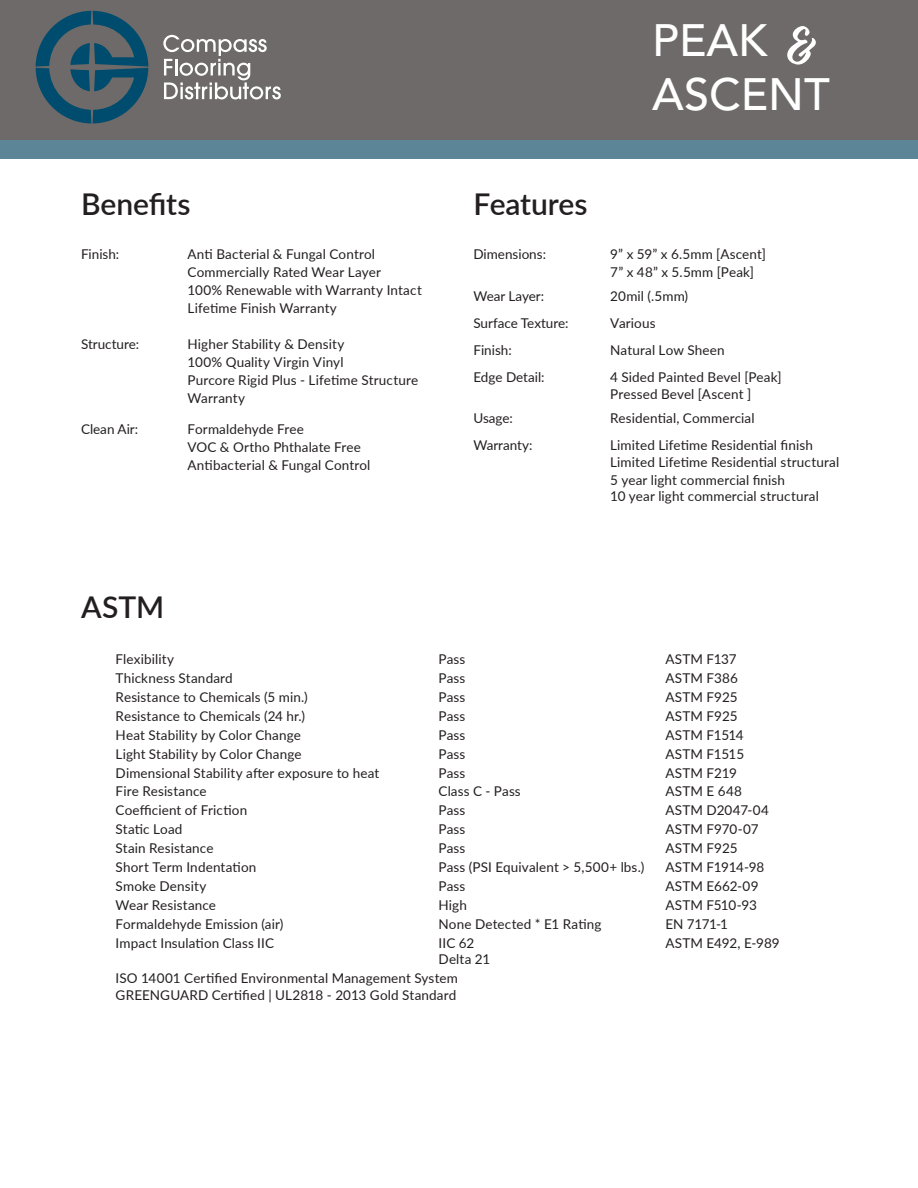
<style>
.page{position:relative;width:918px;height:1188px;background:#fff}
.page>*{position:absolute;margin:0;border:0;box-sizing:border-box;transform-origin:0 0}
.t1{font:52.5px "Modish";color:#fff}
.t2{font:500 45px/54px "Avenir LT Std";color:#fff}
.t3{font:600 30px "Lato";letter-spacing:-.005em;color:#231f20}
.t4{font:13.5px/18px "Lato";letter-spacing:.01em;color:#231f20}
.t5{font:13.5px "Lato";letter-spacing:-.01em;color:#231f20}
</style>
<div class="page">
<div style="left:0;top:140px;width:918px;height:19px;background:#5c8598"></div>
<div style="left:0;top:0;width:918px;height:140px;background:#6e6a69"></div>
<svg style="left:163px;top:35px;width:118px;height:64px"></svg>
<svg style="left:36px;top:11px;width:112px;height:113px"></svg>
<p class="t3" style="left:81px;top:183px;width:111px">Benefits</p>
<p class="t3" style="left:473px;top:183px;width:116px">Features</p>
<h2 class="t2" style="left:652px;top:14px;width:179px">PEAK<br>ASCENT</h2>
<h1 class="t1" style="left:786px;top:15px;width:31px">&amp;</h1>
<p class="t4" style="left:81px;top:245px;width:40px">Finish:</p>
<p class="t4" style="left:188px;top:245px;width:189px">Anti Bacterial &amp; Fungal Control</p>
<p class="t4" style="left:188px;top:263px;width:195px">Commercially Rated Wear Layer</p>
<p class="t4" style="left:188px;top:281px;width:236px">100% Renewable with Warranty Intact</p>
<p class="t4" style="left:188px;top:299px;width:151px">Lifetime Finish Warranty</p>
<p class="t4" style="left:81px;top:334px;width:60px">Structure:</p>
<p class="t4" style="left:188px;top:334px;width:158px">Higher Stability &amp; Density</p>
<p class="t4" style="left:188px;top:352px;width:157px">100% Quality Virgin Vinyl</p>
<p class="t4" style="left:188px;top:370px;width:232px">Purcore Rigid Plus - Lifetime Structure<br>Warranty</p>
<p class="t4" style="left:81px;top:420px;width:59px">Clean Air:</p>
<p class="t4" style="left:188px;top:420px;width:118px">Formaldehyde Free</p>
<p class="t4" style="left:188px;top:438px;width:175px">VOC &amp; Ortho Phthalate Free</p>
<p class="t4" style="left:188px;top:456px;width:184px">Antibacterial &amp; Fungal Control</p>
<p class="t3" style="left:81px;top:585px;width:85px">ASTM</p>
<p class="t4" style="left:473px;top:245px;width:74px">Dimensions:</p>
<p class="t4" style="left:610px;top:245px;width:157px">9” x 59” x 6.5mm [Ascent]</p>
<p class="t4" style="left:610px;top:263px;width:145px">7” x 48” x 5.5mm [Peak]</p>
<p class="t4" style="left:473px;top:287px;width:72px">Wear Layer:</p>
<p class="t4" style="left:610px;top:287px;width:80px">20mil (.5mm)</p>
<p class="t4" style="left:473px;top:314px;width:97px">Surface Texture:</p>
<p class="t4" style="left:610px;top:314px;width:47px">Various</p>
<p class="t4" style="left:473px;top:341px;width:40px">Finish:</p>
<p class="t4" style="left:610px;top:341px;width:116px">Natural Low Sheen</p>
<p class="t4" style="left:473px;top:368px;width:73px">Edge Detail:</p>
<p class="t4" style="left:610px;top:368px;width:173px">4 Sided Painted Bevel [Peak]</p>
<p class="t4" style="left:610px;top:384px;width:143px">Pressed Bevel [Ascent ]</p>
<p class="t4" style="left:473px;top:409px;width:41px">Usage:</p>
<p class="t4" style="left:610px;top:409px;width:146px">Residential, Commercial</p>
<p class="t4" style="left:473px;top:436px;width:60px">Warranty:</p>
<p class="t4" style="left:610px;top:436px;width:204px">Limited Lifetime Residential finish</p>
<p class="t4" style="left:610px;top:452px;width:231px">Limited Lifetime Residential structural</p>
<p class="t4" style="left:610px;top:470px;width:176px">5 year light commercial finish</p>
<p class="t4" style="left:610px;top:486px;width:210px">10 year light commercial structural</p>
<p class="t4" style="left:116px;top:649px;width:60px">Flexibility</p>
<p class="t4" style="left:439px;top:649px;width:28px">Pass</p>
<p class="t4" style="left:665px;top:649px;width:73px">ASTM F137</p>
<p class="t4" style="left:116px;top:668px;width:119px">Thickness Standard</p>
<p class="t4" style="left:439px;top:668px;width:28px">Pass</p>
<p class="t4" style="left:665px;top:668px;width:74px">ASTM F386</p>
<p class="t4" style="left:116px;top:687px;width:194px">Resistance to Chemicals (5 min.)</p>
<p class="t4" style="left:439px;top:687px;width:28px">Pass</p>
<p class="t4" style="left:665px;top:687px;width:74px">ASTM F925</p>
<p class="t4" style="left:116px;top:706px;width:191px">Resistance to Chemicals (24 hr.)</p>
<p class="t4" style="left:439px;top:706px;width:28px">Pass</p>
<p class="t4" style="left:665px;top:706px;width:74px">ASTM F925</p>
<p class="t4" style="left:116px;top:725px;width:187px">Heat Stability by Color Change</p>
<p class="t4" style="left:439px;top:725px;width:28px">Pass</p>
<p class="t4" style="left:665px;top:725px;width:80px">ASTM F1514</p>
<p class="t4" style="left:116px;top:744px;width:187px">Light Stability by Color Change</p>
<p class="t4" style="left:439px;top:744px;width:28px">Pass</p>
<p class="t4" style="left:665px;top:744px;width:80px">ASTM F1515</p>
<p class="t4" style="left:116px;top:763px;width:265px">Dimensional Stability after exposure to heat</p>
<p class="t4" style="left:439px;top:763px;width:28px">Pass</p>
<p class="t4" style="left:665px;top:763px;width:73px">ASTM F219</p>
<p class="t4" style="left:116px;top:782px;width:93px">Fire Resistance</p>
<p class="t4" style="left:439px;top:782px;width:84px">Class C - Pass</p>
<p class="t4" style="left:665px;top:782px;width:78px">ASTM E 648</p>
<p class="t4" style="left:116px;top:801px;width:133px">Coefficient of Friction</p>
<p class="t4" style="left:439px;top:801px;width:28px">Pass</p>
<p class="t4" style="left:665px;top:801px;width:105px">ASTM D2047-04</p>
<p class="t4" style="left:116px;top:820px;width:68px">Static Load</p>
<p class="t4" style="left:439px;top:820px;width:28px">Pass</p>
<p class="t4" style="left:665px;top:820px;width:95px">ASTM F970-07</p>
<p class="t4" style="left:116px;top:839px;width:99px">Stain Resistance</p>
<p class="t4" style="left:439px;top:839px;width:28px">Pass</p>
<p class="t4" style="left:665px;top:839px;width:74px">ASTM F925</p>
<p class="t4" style="left:116px;top:858px;width:142px">Short Term Indentation</p>
<p class="t4" style="left:439px;top:858px;width:207px">Pass (PSI Equivalent &gt; 5,500+ lbs.)</p>
<p class="t5" style="left:665px;top:858px;width:101px">ASTM F1914-98</p>
<p class="t4" style="left:116px;top:877px;width:92px">Smoke Density</p>
<p class="t4" style="left:439px;top:877px;width:28px">Pass</p>
<p class="t4" style="left:665px;top:877px;width:95px">ASTM E662-09</p>
<p class="t4" style="left:116px;top:896px;width:102px">Wear Resistance</p>
<p class="t4" style="left:439px;top:896px;width:30px">High</p>
<p class="t4" style="left:665px;top:896px;width:93px">ASTM F510-93</p>
<p class="t4" style="left:116px;top:915px;width:169px">Formaldehyde Emission (air)</p>
<p class="t4" style="left:439px;top:915px;width:164px">None Detected * E1 Rating</p>
<p class="t4" style="left:665px;top:915px;width:64px">EN 7171-1</p>
<p class="t4" style="left:116px;top:934px;width:160px">Impact Insulation Class IIC</p>
<p class="t4" style="left:439px;top:934px;width:37px">IIC 62</p>
<p class="t4" style="left:439px;top:950px;width:53px">Delta 21</p>
<p class="t4" style="left:665px;top:934px;width:116px">ASTM E492, E-989</p>
<p class="t4" style="left:116px;top:969px;width:344px">ISO 14001 Certified Environmental Management System</p>
<p class="t4" style="left:116px;top:985px;width:342px">GREENGUARD Certified | UL2818 - 2013 Gold Standard</p>
</div>
